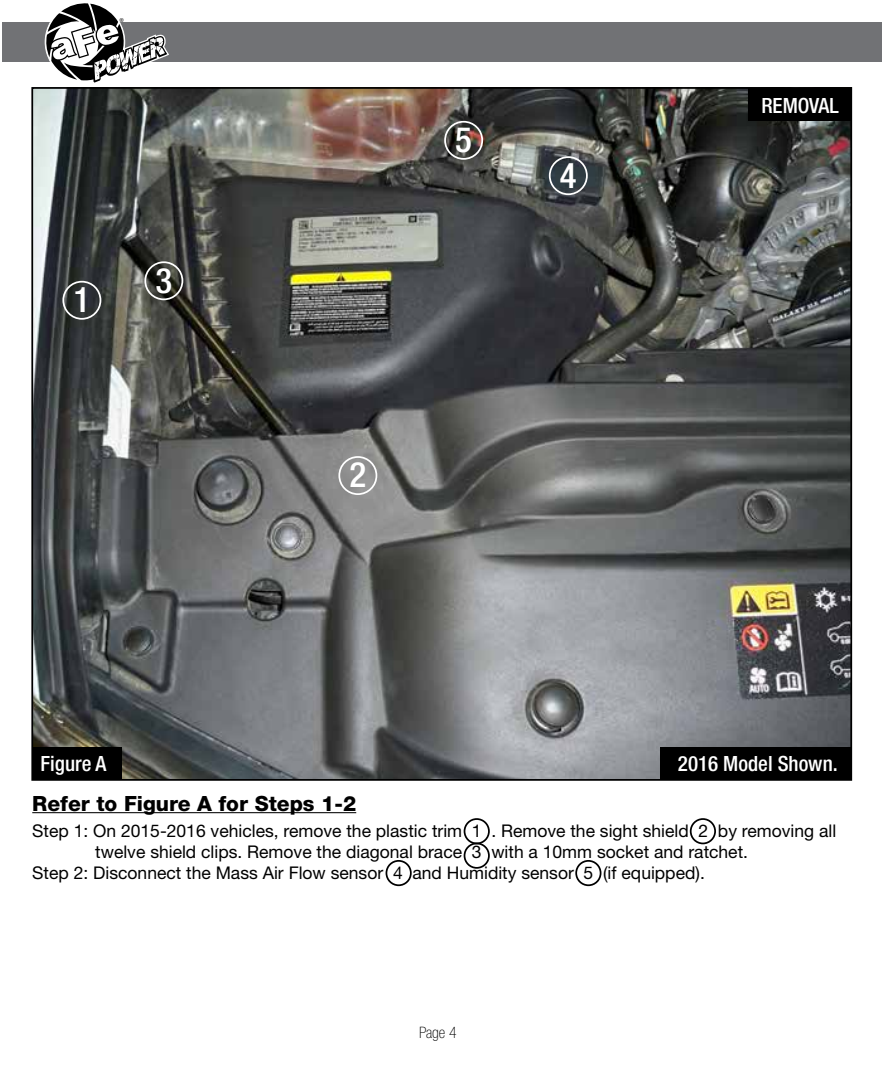
<style>
.page{position:relative;width:882px;height:1071px;background:#fff}
.page>*{position:absolute;margin:0;border:0;box-sizing:border-box;transform-origin:0 0}
.t1{font:500 condensed 35px "Helvetica Neue";color:#fff}
.t2{font:500 condensed 21px "Helvetica Neue";color:#fff}
.t3{font:800 21px "Helvetica Neue";color:#000}
.t4{font:17.5px "Helvetica Neue";color:#000}
.t5{font:100 condensed 15.75px "Helvetica Neue";color:#000}
.t6{font:8.75px "Myriad";color:#000}
</style>
<div class="page">
<img style="left:34px;top:90px;width:815px;height:688px">
<div style="left:3px;top:23px;width:879px;height:39px;background:#717275"></div>
<svg style="left:46px;top:3px;width:124px;height:80px"></svg>
<hr style="left:32px;top:812px;width:324px;height:1px;background:#000">
<div style="left:748px;top:88px;width:103px;height:33px;background:#000"></div>
<div style="left:62px;top:281px;width:39px;height:39px;border:2px solid #fff;border-radius:50%"></div>
<div style="left:464px;top:818px;width:26px;height:26px;border:2px solid #000;border-radius:50%"></div>
<div style="left:338px;top:456px;width:39px;height:39px;border:2px solid #fff;border-radius:50%"></div>
<div style="left:690px;top:818px;width:26px;height:26px;border:2px solid #000;border-radius:50%"></div>
<div style="left:464px;top:843px;width:26px;height:26px;border:2px solid #000;border-radius:50%"></div>
<div style="left:386px;top:860px;width:26px;height:26px;border:2px solid #000;border-radius:50%"></div>
<div style="left:575px;top:860px;width:26px;height:26px;border:2px solid #000;border-radius:50%"></div>
<div style="left:144px;top:261px;width:39px;height:39px;border:2px solid #fff;border-radius:50%"></div>
<div style="left:549px;top:156px;width:39px;height:39px;border:2px solid #fff;border-radius:50%"></div>
<div style="left:444px;top:121px;width:39px;height:39px;border:2px solid #fff;border-radius:50%"></div>
<div style="left:32px;top:747px;width:90px;height:33px;background:#000"></div>
<div style="left:660px;top:747px;width:191px;height:33px;background:#000"></div>
<p class="t6" style="left:119px;top:17px;width:6px">®</p>
<h1 class="t1" style="left:74px;top:279px;width:18px">1</h1>
<h1 class="t1" style="left:155px;top:259px;width:18px">3</h1>
<h1 class="t1" style="left:455px;top:119px;width:18px">5</h1>
<h1 class="t1" style="left:560px;top:154px;width:18px">4</h1>
<h1 class="t1" style="left:349px;top:454px;width:18px">2</h1>
<p class="t2" style="left:761px;top:93px;width:79px">REMOVAL</p>
<p class="t2" style="left:41px;top:751px;width:67px">Figure A</p>
<p class="t2" style="left:678px;top:751px;width:161px">2016 Model Shown.</p>
<p class="t3" style="left:32px;top:791px;width:325px">Refer to Figure A for Steps 1-2</p>
<p class="t4" style="left:32px;top:820px;width:806px">Step 1: On 2015-2016 vehicles, remove the plastic trim 1 . Remove the sight shield 2 by removing all</p>
<p class="t4" style="left:95px;top:841px;width:654px">twelve shield clips. Remove the diagonal brace 3 with a 10mm socket and ratchet.</p>
<p class="t4" style="left:32px;top:862px;width:674px">Step 2: Disconnect the Mass Air Flow sensor 4 and Humidity sensor 5 (if equipped).</p>
<p class="t5" style="left:419px;top:1023px;width:39px">Page 4</p>
</div>
